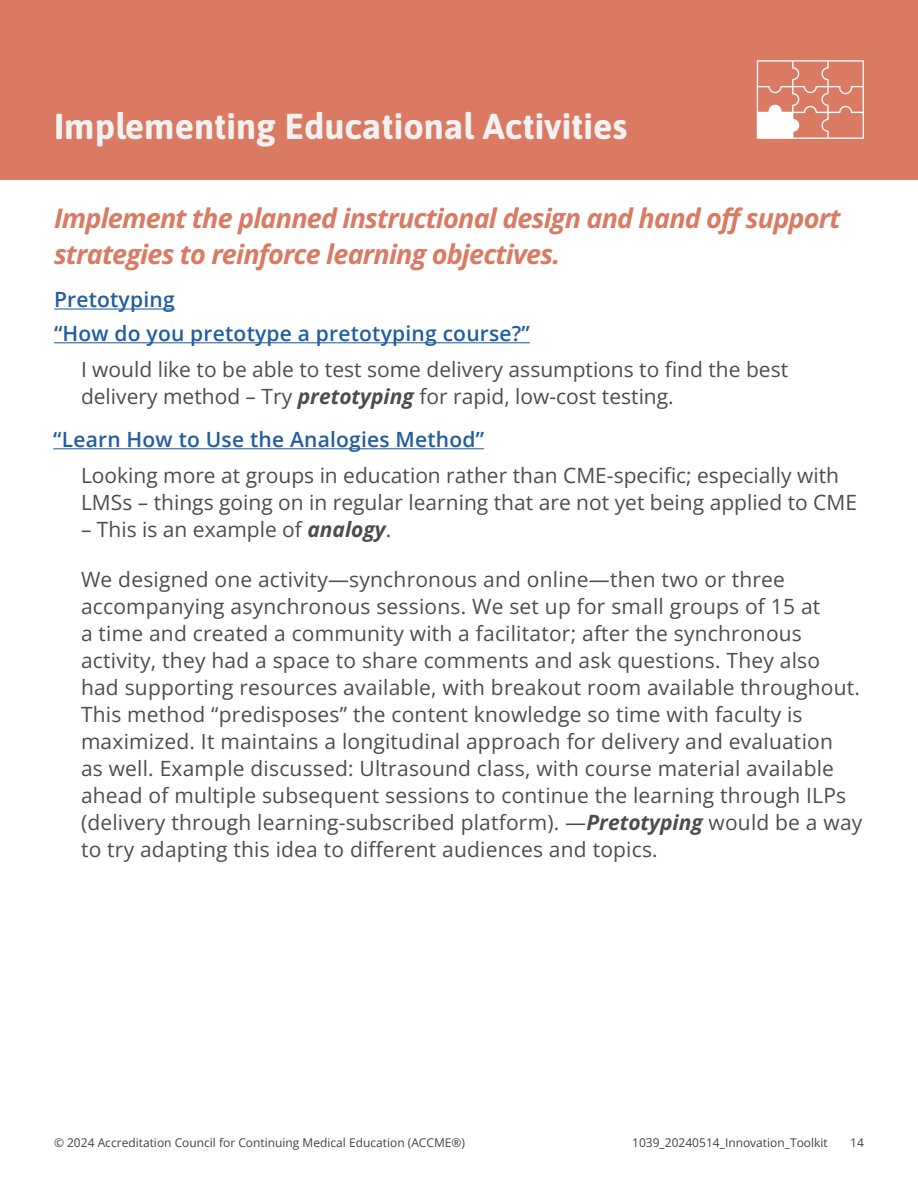
<style>
.page{position:relative;width:918px;height:1188px;background:#fff}
.page>*{position:absolute;margin:0;border:0;box-sizing:border-box;transform-origin:0 0}
.t1{font:700 36px "Asap";color:#f2f2f2}
.t2{font:italic 700 27px/36px "Open Sans";letter-spacing:-.03em;color:#da7a63}
.t3{font:21px/27px "Open Sans";letter-spacing:.01em;color:#4d4d4d}
.t4{font:600 21px/33.8px "Open Sans";letter-spacing:.01em;color:#215e9e}
.t5{font:12px "Open Sans";color:#414042}
.s1{font-weight:700;font-style:italic}
</style>
<div class="page">
<div style="left:0;top:0;width:918px;height:179px;background:#da7a63"></div>
<svg style="left:757px;top:60px;width:107px;height:79px"></svg>
<hr style="left:54px;top:309px;width:121px;height:1px;background:#215e9e">
<hr style="left:54px;top:342px;width:476px;height:1px;background:#215e9e">
<hr style="left:53px;top:448px;width:431px;height:1px;background:#215e9e">
<h1 class="t1" style="left:54px;top:101px;width:470px">The Patient Partner Roadmap</h1>
<h1 class="t1" style="left:54px;top:101px;width:575px">Implementing Educational Activities</h1>
<p class="t2" style="left:54px;top:200px;width:788px">Implement the planned instructional design and hand off support strategies to reinforce learning objectives.</p>
<p class="t4" style="left:54px;top:283px;width:477px">Pretotyping<br>“How do you pretotype a pretotyping course?”</p>
<p class="t3" style="left:81px;top:356px;width:709px">I would like to be able to test some delivery assumptions to find the best delivery method – Try <span class="s1">pretotyping</span> for rapid, low-cost testing.</p>
<p class="t4" style="left:53px;top:422px;width:432px">“Learn How to Use the Analogies Method”</p>
<p class="t3" style="left:81px;top:462px;width:778px">Looking more at groups in education rather than CME-specific; especially with<br>LMSs – things going on in regular learning that are not yet being applied to CME</p>
<p class="t3" style="left:81px;top:516px;width:312px">– This is an example of <span class="s1">analogy</span>.</p>
<p class="t3" style="left:81px;top:565px;width:783px">We designed one activity—synchronous and online—then two or three accompanying asynchronous sessions. We set up for small groups of 15 at<br>a time and created a community with a facilitator; after the synchronous activity, they had a space to share comments and ask questions. They also had supporting resources available, with breakout room available throughout.<br>This method “predisposes” the content knowledge so time with faculty is maximized. It maintains a longitudinal approach for delivery and evaluation<br>as well. Example discussed: Ultrasound class, with course material available ahead of multiple subsequent sessions to continue the learning through ILPs (delivery through learning-subscribed platform). —<span class="s1">Pretotyping</span> would be a way to try adapting this idea to different audiences and topics.</p>
<p class="t5" style="left:54px;top:1134px;width:413px">© 2024 Accreditation Council for Continuing Medical Education (ACCME®)</p>
<p class="t5" style="left:632px;top:1134px;width:197px">1039_20240514_Innovation_Toolkit</p>
<p class="t5" style="left:850px;top:1134px;width:15px">14</p>
</div>
